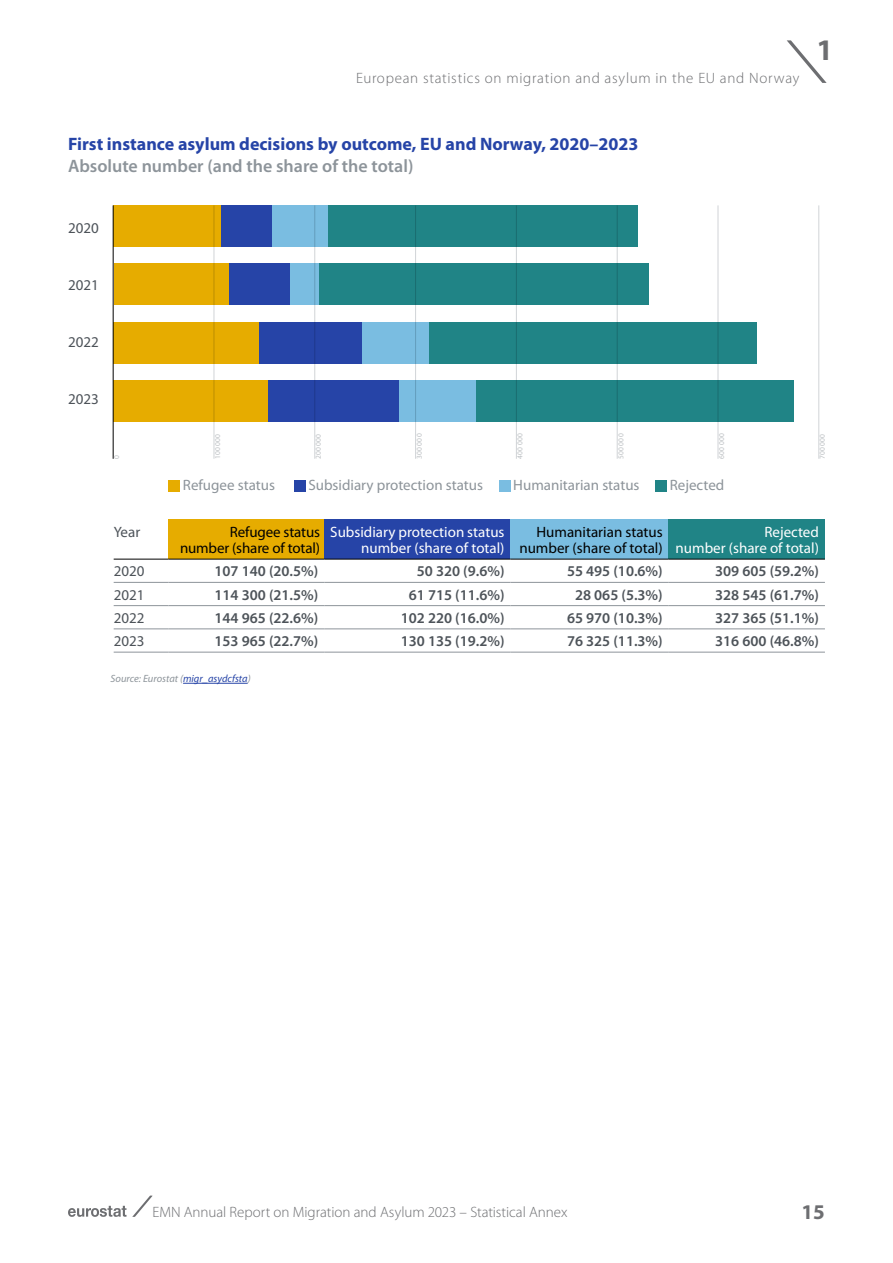
<style>
.page{position:relative;width:893px;height:1263px;background:#fff}
.page>*{position:absolute;margin:0;border:0;box-sizing:border-box;transform-origin:0 0}
.t1{font:700 30px "Myriad Pro";color:#6d6e71}
.t2{font:700 21px "Myriad Pro";color:#6d6e71}
.GR_header{font:700 18px "Myriad Pro";color:#2644a7}
.GR_subheader_P{font:600 18px "Myriad Pro";color:#8d949a}
.GR_values{font:600 15px "Myriad Pro";color:#4d5359}
.GR_axis{font:15px "Myriad Pro";color:#fff}
.GR_axis-2{font:15px "Myriad Pro";letter-spacing:-.005em;color:#000}
.t3{font:15px "Myriad Pro";color:#8d949a}
.t4{font:300 15px "Myriad Pro";letter-spacing:-.005em;color:#6d6e71}
.t5{font:300 15px "Myriad Pro";letter-spacing:.045em;color:#6d6e71}
.GR_axis-3{font:15px "Myriad Pro";color:#4d5359}
.GR_source{font:italic 10.5px "Myriad Pro";color:#8d949a}
.t6{font:7.5px "Myriad Pro";letter-spacing:.025em;color:#bbbfc2}
.s1{color:#2644a7}
</style>
<div class="page">
<svg style="left:787px;top:40px;width:40px;height:43px"></svg>
<svg style="left:68px;top:1206px;width:58px;height:11px"></svg>
<svg style="left:132px;top:1195px;width:21px;height:22px"></svg>
<div style="left:327px;top:205px;width:311px;height:42px;background:#208486"></div>
<div style="left:319px;top:263px;width:329px;height:42px;background:#208486"></div>
<div style="left:428px;top:322px;width:329px;height:41px;background:#208486"></div>
<div style="left:476px;top:380px;width:317px;height:42px;background:#208486"></div>
<div style="left:221px;top:205px;width:51px;height:42px;background:#2644a7"></div>
<div style="left:228px;top:263px;width:62px;height:42px;background:#2644a7"></div>
<div style="left:259px;top:322px;width:103px;height:41px;background:#2644a7"></div>
<div style="left:268px;top:380px;width:131px;height:42px;background:#2644a7"></div>
<div style="left:272px;top:205px;width:55px;height:42px;background:#7abde1"></div>
<div style="left:290px;top:263px;width:29px;height:42px;background:#7abde1"></div>
<div style="left:362px;top:322px;width:66px;height:41px;background:#7abde1"></div>
<div style="left:399px;top:380px;width:77px;height:42px;background:#7abde1"></div>
<div style="left:114px;top:205px;width:107px;height:42px;background:#e6ac00"></div>
<div style="left:114px;top:263px;width:114px;height:42px;background:#e6ac00"></div>
<div style="left:114px;top:322px;width:145px;height:41px;background:#e6ac00"></div>
<div style="left:114px;top:380px;width:154px;height:42px;background:#e6ac00"></div>
<hr style="left:113px;top:205px;width:1px;height:254px;background:#000">
<hr style="left:214px;top:205px;width:1px;height:254px;background:#d1d4d7">
<hr style="left:314px;top:205px;width:1px;height:254px;background:#d1d4d7">
<hr style="left:415px;top:205px;width:1px;height:254px;background:#d1d4d7">
<hr style="left:516px;top:205px;width:1px;height:254px;background:#d1d4d7">
<hr style="left:617px;top:205px;width:1px;height:254px;background:#d1d4d7">
<hr style="left:718px;top:205px;width:1px;height:254px;background:#d1d4d7">
<hr style="left:818px;top:205px;width:1px;height:254px;background:#d1d4d7">
<hr style="left:183px;top:683px;width:65px;height:1px;background:#2644a7">
<div style="left:168px;top:519px;width:156px;height:40px;background:#e6ac00"></div>
<div style="left:324px;top:519px;width:187px;height:40px;background:#2644a7"></div>
<div style="left:511px;top:519px;width:158px;height:40px;background:#7abde1"></div>
<div style="left:669px;top:519px;width:156px;height:40px;background:#208486"></div>
<hr style="left:114px;top:582px;width:54px;height:1px;background:#8d949a">
<hr style="left:168px;top:582px;width:156px;height:1px;background:#8d949a">
<hr style="left:324px;top:582px;width:187px;height:1px;background:#8d949a">
<hr style="left:511px;top:582px;width:158px;height:1px;background:#8d949a">
<hr style="left:669px;top:582px;width:156px;height:1px;background:#8d949a">
<hr style="left:114px;top:605px;width:54px;height:1px;background:#8d949a">
<hr style="left:168px;top:605px;width:156px;height:1px;background:#8d949a">
<hr style="left:324px;top:605px;width:187px;height:1px;background:#8d949a">
<hr style="left:511px;top:605px;width:158px;height:1px;background:#8d949a">
<hr style="left:669px;top:605px;width:156px;height:1px;background:#8d949a">
<hr style="left:114px;top:628px;width:54px;height:1px;background:#8d949a">
<hr style="left:168px;top:628px;width:156px;height:1px;background:#8d949a">
<hr style="left:324px;top:628px;width:187px;height:1px;background:#8d949a">
<hr style="left:511px;top:628px;width:158px;height:1px;background:#8d949a">
<hr style="left:669px;top:628px;width:156px;height:1px;background:#8d949a">
<hr style="left:114px;top:652px;width:54px;height:1px;background:#8d949a">
<hr style="left:168px;top:652px;width:156px;height:1px;background:#8d949a">
<hr style="left:324px;top:652px;width:187px;height:1px;background:#8d949a">
<hr style="left:511px;top:652px;width:158px;height:1px;background:#8d949a">
<hr style="left:669px;top:652px;width:156px;height:1px;background:#8d949a">
<hr style="left:114px;top:559px;width:54px;height:1px;background:#000">
<hr style="left:168px;top:559px;width:156px;height:1px;background:#000">
<hr style="left:324px;top:559px;width:187px;height:1px;background:#000">
<hr style="left:511px;top:559px;width:158px;height:1px;background:#000">
<hr style="left:669px;top:559px;width:156px;height:1px;background:#000">
<div style="left:169px;top:480px;width:11px;height:11px;background:#e6ac00"></div>
<div style="left:294px;top:480px;width:11px;height:11px;background:#2644a7"></div>
<div style="left:499px;top:480px;width:11px;height:11px;background:#7abde1"></div>
<div style="left:655px;top:480px;width:12px;height:11px;background:#208486"></div>
<p class="t5" style="left:356px;top:70px;width:445px">European statistics on migration and asylum in the EU and Norway</p>
<h1 class="t1" style="left:816px;top:31px;width:18px">1</h1>
<h3 class="GR_header" style="left:68px;top:132px;width:572px">First instance asylum decisions by outcome, EU and Norway, 2020–2023</h3>
<p class="GR_subheader_P" style="left:68px;top:154px;width:347px">Absolute number (and the share of the total)</p>
<p class="GR_axis-3" style="left:68px;top:218px;width:32px">2020</p>
<p class="GR_axis-3" style="left:68px;top:275px;width:32px">2021</p>
<p class="GR_axis-3" style="left:68px;top:332px;width:32px">2022</p>
<p class="GR_axis-3" style="left:68px;top:389px;width:32px">2023</p>
<p class="t6" style="left:112px;top:459px;width:5px;rotate:-90deg">0</p>
<p class="t6" style="left:213px;top:459px;width:26px;rotate:-90deg">100 000</p>
<p class="t6" style="left:314px;top:459px;width:27px;rotate:-90deg">200 000</p>
<p class="t6" style="left:415px;top:459px;width:27px;rotate:-90deg">300 000</p>
<p class="t6" style="left:515px;top:459px;width:27px;rotate:-90deg">400 000</p>
<p class="t6" style="left:616px;top:459px;width:27px;rotate:-90deg">500 000</p>
<p class="t6" style="left:717px;top:459px;width:27px;rotate:-90deg">600 000</p>
<p class="t6" style="left:818px;top:459px;width:27px;rotate:-90deg">700 000</p>
<p class="t3" style="left:183px;top:476px;width:94px">Refugee status</p>
<p class="t3" style="left:308px;top:476px;width:176px">Subsidiary protection status</p>
<p class="t3" style="left:513px;top:476px;width:128px">Humanitarian status</p>
<p class="t3" style="left:670px;top:476px;width:56px">Rejected</p>
<p class="GR_axis-3" style="left:114px;top:522px;width:28px">Year</p>
<p class="GR_axis-2" style="left:230px;top:522px;width:92px">Refugee status</p>
<p class="GR_axis-2" style="left:180px;top:539px;width:142px">number (share of total)</p>
<p class="GR_axis" style="left:330px;top:522px;width:176px">Subsidiary protection status</p>
<p class="GR_axis" style="left:361px;top:539px;width:145px">number (share of total)</p>
<p class="GR_axis-2" style="left:536px;top:522px;width:128px">Humanitarian status</p>
<p class="GR_axis-2" style="left:519px;top:539px;width:145px">number (share of total)</p>
<p class="GR_axis" style="left:764px;top:522px;width:56px">Rejected</p>
<p class="GR_axis" style="left:676px;top:539px;width:145px">number (share of total)</p>
<p class="GR_axis-3" style="left:114px;top:562px;width:32px">2020</p>
<p class="GR_values" style="left:215px;top:562px;width:105px">107 140 (20.5%)</p>
<p class="GR_values" style="left:417px;top:562px;width:89px">50 320 (9.6%)</p>
<p class="GR_values" style="left:567px;top:562px;width:97px">55 495 (10.6%)</p>
<p class="GR_values" style="left:715px;top:562px;width:105px">309 605 (59.2%)</p>
<p class="GR_axis-3" style="left:114px;top:585px;width:32px">2021</p>
<p class="GR_values" style="left:215px;top:585px;width:105px">114 300 (21.5%)</p>
<p class="GR_values" style="left:409px;top:585px;width:97px">61 715 (11.6%)</p>
<p class="GR_values" style="left:575px;top:585px;width:89px">28 065 (5.3%)</p>
<p class="GR_values" style="left:715px;top:585px;width:105px">328 545 (61.7%)</p>
<p class="GR_axis-3" style="left:114px;top:609px;width:32px">2022</p>
<p class="GR_values" style="left:215px;top:608px;width:105px">144 965 (22.6%)</p>
<p class="GR_values" style="left:401px;top:608px;width:105px">102 220 (16.0%)</p>
<p class="GR_values" style="left:567px;top:608px;width:97px">65 970 (10.3%)</p>
<p class="GR_values" style="left:715px;top:608px;width:105px">327 365 (51.1%)</p>
<p class="GR_axis-3" style="left:114px;top:632px;width:32px">2023</p>
<p class="GR_values" style="left:215px;top:631px;width:105px">153 965 (22.7%)</p>
<p class="GR_values" style="left:401px;top:631px;width:105px">130 135 (19.2%)</p>
<p class="GR_values" style="left:567px;top:631px;width:97px">76 325 (11.3%)</p>
<p class="GR_values" style="left:715px;top:631px;width:105px">316 600 (46.8%)</p>
<p class="GR_source" style="left:111px;top:672px;width:142px">Source: Eurostat (<span class="s1">migr_asydcfsta</span>)</p>
<p class="t4" style="left:153px;top:1203px;width:417px">EMN Annual Report on Migration and Asylum 2023 – Statistical Annex</p>
<h2 class="t2" style="left:802px;top:1198px;width:25px">15</h2>
</div>
